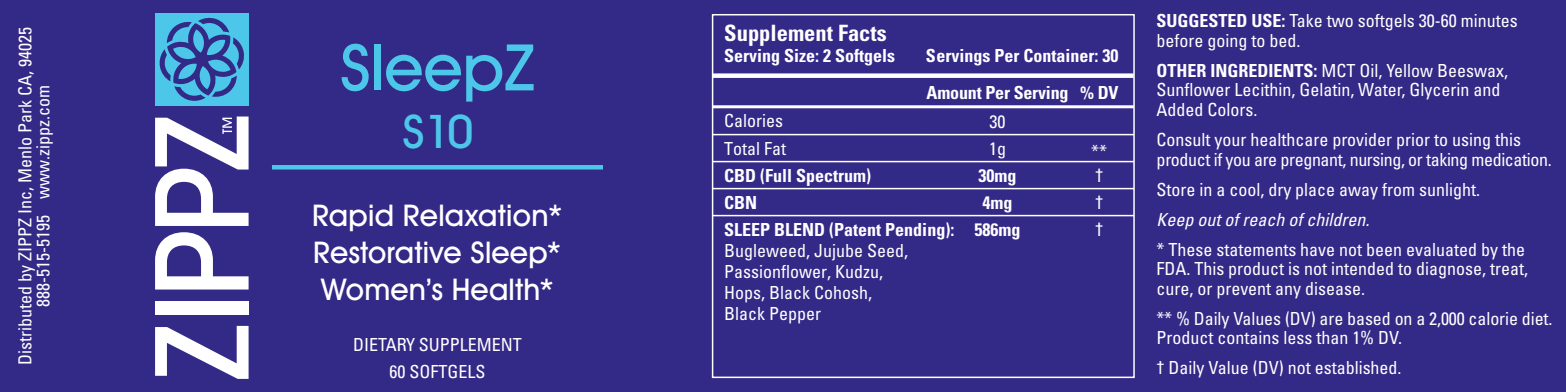
<style>
.page{position:relative;width:1566px;height:392px;background:#332986}
.page>*{position:absolute;margin:0;border:0;box-sizing:border-box;transform-origin:0 0}
.t1{font:500 64.5px "Avant Garde IT Cby BT";color:#4dc7e9}
.t2{font:500 46.5px "Avant Garde IT Cby BT";color:#4dc7e9}
.t3{font:500 30px/37.2px "Avant Garde IT Cby BT";letter-spacing:.005em;color:#fff}
.t4{font:700 condensed 22.5px "Univers";color:#fff}
.t5{font:condensed 18.6px/27px "Univers";color:#fff;text-align:justify}
.t6{font:condensed 18px/19.5px "Univers";color:#fff}
.t7{font:700 condensed 18px/27px "Univers";color:#fff;text-align:right}
.t8{font:italic condensed 18px "Univers";color:#fff}
.s1{font-weight:700}
</style>
<div class="page">
<hr style="left:272px;top:165px;width:331px;height:4px;background:#4dc7e9">
<svg style="left:155px;top:325px;width:94px;height:53px"></svg>
<div style="left:155px;top:301px;width:94px;height:13px;background:#fff"></div>
<svg style="left:155px;top:232px;width:94px;height:57px"></svg>
<div style="left:155px;top:13px;width:94px;height:92px;background:#4dc7e9"></div>
<svg style="left:159px;top:17px;width:85px;height:84px"></svg>
<svg style="left:155px;top:116px;width:94px;height:110px"></svg>
<div style="left:712px;top:73px;width:422px;height:5px;background:#fff"></div>
<div style="left:712px;top:14px;width:423px;height:364px;border:2px solid #fff"></div>
<hr style="left:713px;top:105px;width:421px;height:3px;background:#fff">
<hr style="left:713px;top:215px;width:421px;height:1px;background:#fff">
<hr style="left:713px;top:188px;width:421px;height:1px;background:#fff">
<hr style="left:713px;top:134px;width:421px;height:1px;background:#fff">
<hr style="left:713px;top:161px;width:421px;height:1px;background:#fff">
<p class="t6" style="left:16px;top:365px;width:339px;line-height:18px;text-align:center;rotate:-90deg">Distributed by ZIPPZ Inc, Menlo Park CA, 94025<br>888-515-5195 www.zippz.com</p>
<h1 class="t1" style="left:340px;top:28px;width:196px">SleepZ</h1>
<h2 class="t2" style="left:402px;top:103px;width:73px">S10</h2>
<h3 class="t3" style="left:312px;top:196px;width:252px">Rapid Relaxation*</h3>
<h3 class="t3" style="left:313px;top:233px;width:250px">Restorative Sleep*<br>Women’s Health*</h3>
<p class="t6" style="left:353px;top:330px;width:170px;line-height:27.3px;text-align:center">DIETARY SUPPLEMENT<br>60 SOFTGELS</p>
<p class="t4" style="left:724px;top:19px;width:164px">Supplement Facts</p>
<p class="t7" style="left:724px;top:42px;width:172px">Serving Size: 2 Softgels</p>
<p class="t7" style="left:926px;top:37px;width:194px;line-height:36.6px">Servings Per Container: 30 % DV</p>
<p class="t7" style="left:927px;top:79px;width:143px">Amount Per Serving</p>
<p class="t6" style="left:989px;top:107px;width:18px;line-height:27px">30<br>1g</p>
<p class="t7" style="left:975px;top:162px;width:47px;text-align:center">30mg<br>4mg<br>586mg</p>
<p class="t6" style="left:724px;top:107px;width:63px;line-height:27px">Calories<br>Total Fat</p>
<p class="t7" style="left:724px;top:161px;width:232px;text-align:left">CBD (Full Spectrum)<br>CBN<br>SLEEP BLEND (Patent Pending):</p>
<p class="t6" style="left:724px;top:239px;width:185px;line-height:21px">Bugleweed, Jujube Seed,<br>Passionflower, Kudzu,<br>Hops, Black Cohosh,<br>Black Pepper</p>
<p class="t6" style="left:1091px;top:141px;width:17px">**</p>
<p class="t5" style="left:1095px;top:161px;width:10px">† † †</p>
<p class="t6" style="left:1156px;top:11px;width:363px"><span class="s1">SUGGESTED USE:</span> Take two softgels 30-60 minutes before going to bed.</p>
<p class="t6" style="left:1156px;top:60px;width:353px"><span class="s1">OTHER INGREDIENTS:</span> MCT Oil, Yellow Beeswax,<br>Sunflower Lecithin, Gelatin, Water, Glycerin and<br>Added Colors.</p>
<p class="t6" style="left:1156px;top:129px;width:397px">Consult your healthcare provider prior to using this product if you are pregnant, nursing, or taking medication.</p>
<p class="t6" style="left:1156px;top:179px;width:325px">Store in a cool, dry place away from sunlight.</p>
<p class="t8" style="left:1156px;top:208px;width:214px">Keep out of reach of children.</p>
<p class="t6" style="left:1156px;top:239px;width:373px">* These statements have not been evaluated by the<br>FDA. This product is not intended to diagnose, treat, cure, or prevent any disease.</p>
<p class="t6" style="left:1156px;top:308px;width:398px">** % Daily Values (DV) are based on a 2,000 calorie diet.<br>Product contains less than 1% DV.</p>
<p class="t6" style="left:1156px;top:357px;width:247px">† Daily Value (DV) not established.</p>
</div>
